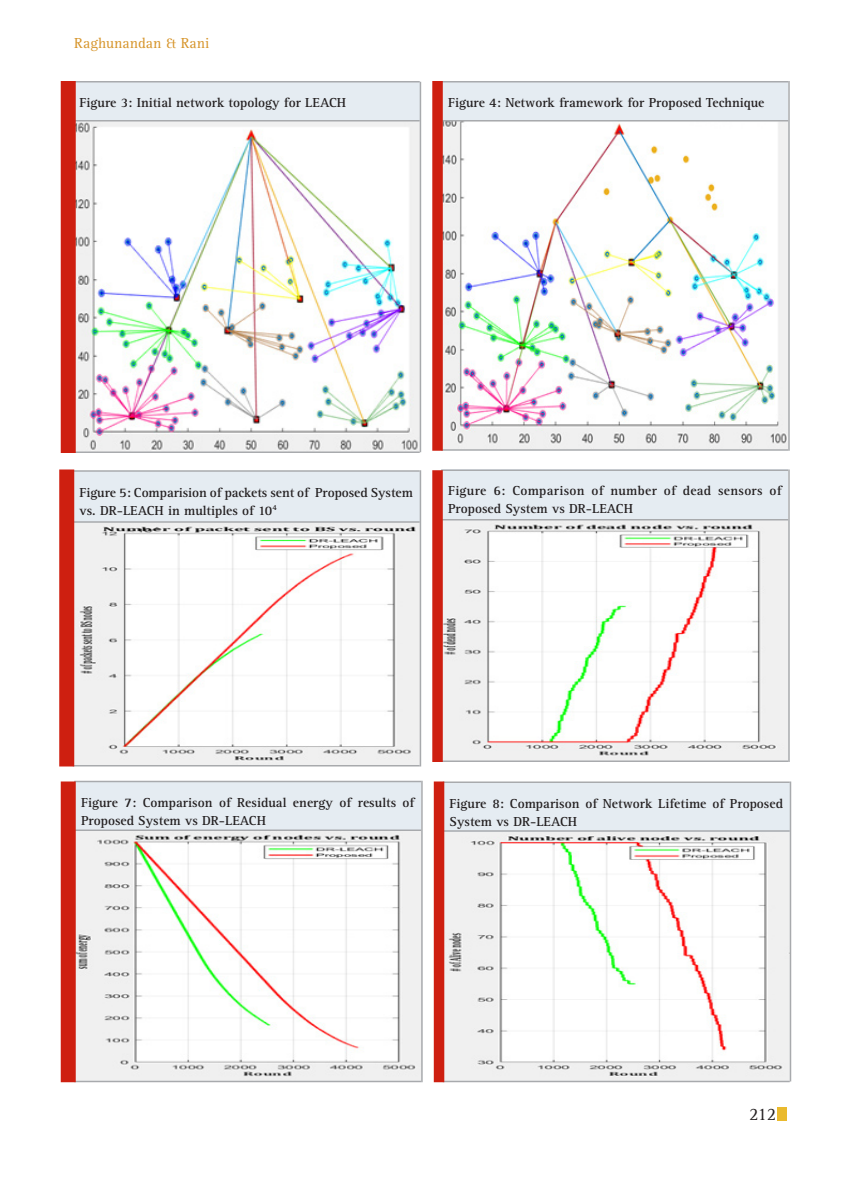
<style>
.page{position:relative;width:864px;height:1188px;background:#fff}
.page>*{position:absolute;margin:0;border:0;box-sizing:border-box;transform-origin:0 0}
.t1{font:18px "Rotis Serif Std";color:#231f20}
.Body_text{font:15px "Rotis Serif Std";color:#d69429}
.Body_text-2{font:700 13.5px/18px "Rotis Serif Std";color:#231f20}
.Body_text-3{font:700 13.5px/18px "Rotis Serif Std";letter-spacing:.02em;color:#231f20}
</style>
<div class="page">
<div style="left:777px;top:1107px;width:10px;height:14px;background:#eaba2e"></div>
<img style="left:76px;top:122px;width:344px;height:330px">
<div style="left:73px;top:82px;width:347px;height:39px;background:#e5ecf2"></div>
<hr style="left:73px;top:81px;width:347px;height:1px;background:#a8aaad">
<hr style="left:73px;top:120px;width:347px;height:2px;background:#a8aaad">
<hr style="left:73px;top:452px;width:347px;height:1px;background:#a8aaad">
<hr style="left:420px;top:82px;width:1px;height:370px;background:#a8aaad">
<div style="left:61px;top:81px;width:15px;height:372px;background:#ce1f10"></div>
<img style="left:443px;top:122px;width:345px;height:327px">
<div style="left:441px;top:82px;width:347px;height:39px;background:#e5ecf2"></div>
<hr style="left:441px;top:81px;width:347px;height:1px;background:#a8aaad">
<hr style="left:441px;top:120px;width:347px;height:2px;background:#a8aaad">
<hr style="left:441px;top:449px;width:347px;height:2px;background:#a8aaad">
<hr style="left:788px;top:81px;width:2px;height:370px;background:#a8aaad">
<div style="left:432px;top:81px;width:11px;height:370px;background:#ce1f10"></div>
<img style="left:74px;top:523px;width:346px;height:242px">
<div style="left:73px;top:471px;width:347px;height:51px;background:#e5ecf2"></div>
<hr style="left:73px;top:470px;width:347px;height:2px;background:#a8aaad">
<hr style="left:73px;top:521px;width:347px;height:2px;background:#a8aaad">
<hr style="left:73px;top:765px;width:347px;height:1px;background:#a8aaad">
<hr style="left:420px;top:470px;width:1px;height:296px;background:#a8aaad">
<div style="left:59px;top:470px;width:15px;height:296px;background:#ce1f10"></div>
<img style="left:443px;top:520px;width:345px;height:240px">
<div style="left:441px;top:470px;width:347px;height:50px;background:#e5ecf2"></div>
<hr style="left:441px;top:470px;width:347px;height:1px;background:#a8aaad">
<hr style="left:441px;top:519px;width:347px;height:1px;background:#a8aaad">
<hr style="left:441px;top:760px;width:347px;height:2px;background:#a8aaad">
<hr style="left:788px;top:470px;width:2px;height:292px;background:#a8aaad">
<div style="left:432px;top:470px;width:11px;height:292px;background:#ce1f10"></div>
<img style="left:76px;top:831px;width:345px;height:250px">
<div style="left:74px;top:782px;width:347px;height:49px;background:#e5ecf2"></div>
<hr style="left:74px;top:781px;width:347px;height:1px;background:#a8aaad">
<hr style="left:74px;top:830px;width:347px;height:1px;background:#a8aaad">
<hr style="left:74px;top:1081px;width:347px;height:1px;background:#a8aaad">
<hr style="left:421px;top:781px;width:2px;height:301px;background:#a8aaad">
<div style="left:61px;top:781px;width:15px;height:301px;background:#ce1f10"></div>
<img style="left:444px;top:832px;width:346px;height:249px">
<div style="left:443px;top:782px;width:347px;height:49px;background:#e5ecf2"></div>
<hr style="left:443px;top:782px;width:347px;height:1px;background:#a8aaad">
<hr style="left:443px;top:830px;width:347px;height:2px;background:#a8aaad">
<hr style="left:443px;top:1081px;width:347px;height:1px;background:#a8aaad">
<hr style="left:790px;top:782px;width:1px;height:300px;background:#a8aaad">
<div style="left:434px;top:782px;width:10px;height:300px;background:#ce1f10"></div>
<p class="Body_text" style="left:74px;top:34px;width:137px">Raghunandan &amp; Rani</p>
<p class="Body_text-2" style="left:80px;top:94px;width:268px">Figure 3: Initial network topology for LEACH</p>
<p class="Body_text-2" style="left:448px;top:94px;width:318px">Figure 4: Network framework for Proposed Technique</p>
<p class="Body_text-2" style="left:80px;top:483px;width:335px">Figure 5: Comparision of packets sent of Proposed System vs. DR-LEACH in multiples of 10<sup>4</sup></p>
<p class="Body_text-3" style="left:448px;top:482px;width:335px">Figure 6: Comparison of number of dead sensors of<br>Proposed System vs DR-LEACH</p>
<p class="Body_text-2" style="left:81px;top:794px;width:335px">Figure 7: Comparison of Residual energy of results of<br>Proposed System vs DR-LEACH</p>
<p class="Body_text-2" style="left:450px;top:795px;width:335px">Figure 8: Comparison of Network Lifetime of Proposed<br>System vs DR-LEACH</p>
<p class="t1" style="left:749px;top:1103px;width:29px">212</p>
</div>
